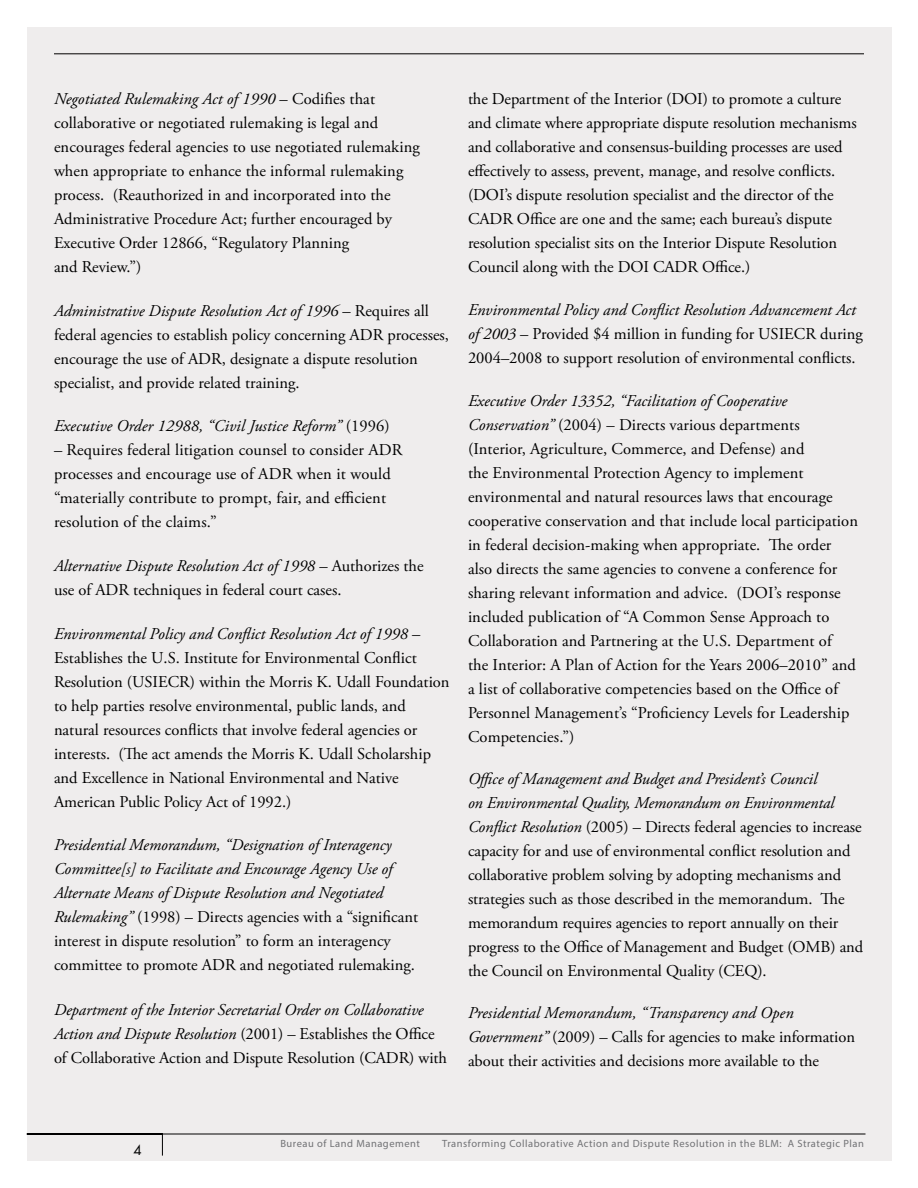
<style>
.page{position:relative;width:918px;height:1188px;background:#fff}
.page>*{position:absolute;margin:0;border:0;box-sizing:border-box;transform-origin:0 0}
.body_text{font:16.5px/24px "Adobe Garamond Pro";color:#000}
.body_text-2{font:italic 16.5px/24px "Adobe Garamond Pro";color:#000}
.t1{font:13.5px "Futura";color:#000}
.t2{font:10.5px "Myriad Pro";letter-spacing:.05em;color:#717275}
.s1{font-style:italic}
.s2{font-style:normal}
</style>
<div class="page">
<div style="left:27px;top:27px;width:864px;height:1134px;background:#efeded"></div>
<svg style="left:26px;top:1134px;width:840px;height:22px"></svg>
<hr style="left:54px;top:54px;width:810px;height:1px;background:#000">
<p class="body_text" style="left:54px;top:87px;width:367px"><span class="s1">Negotiated Rulemaking Act of 1990</span> – Codifies that collaborative or negotiated rulemaking is legal and encourages federal agencies to use negotiated rulemaking when appropriate to enhance the informal rulemaking process. (Reauthorized in and incorporated into the Administrative Procedure Act; further encouraged by Executive Order 12866, “Regulatory Planning<br>and Review.”)</p>
<p class="body_text" style="left:54px;top:299px;width:397px"><span class="s1">Administrative Dispute Resolution Act of 1996</span> – Requires all federal agencies to establish policy concerning ADR processes, encourage the use of ADR, designate a dispute resolution specialist, and provide related training.</p>
<p class="body_text-2" style="left:54px;top:415px;width:337px">Executive Order 12988, “Civil Justice Reform” <span class="s2">(1996)</span></p>
<p class="body_text" style="left:54px;top:439px;width:350px">– Requires federal litigation counsel to consider ADR processes and encourage use of ADR when it would “materially contribute to prompt, fair, and efficient resolution of the claims.”</p>
<p class="body_text" style="left:54px;top:554px;width:371px"><span class="s1">Alternative Dispute Resolution Act of 1998</span> – Authorizes the use of ADR techniques in federal court cases.</p>
<p class="body_text" style="left:54px;top:622px;width:397px"><span class="s1">Environmental Policy and Conflict Resolution Act of 1998</span> – Establishes the U.S. Institute for Environmental Conflict Resolution (USIECR) within the Morris K. Udall Foundation to help parties resolve environmental, public lands, and natural resources conflicts that involve federal agencies or interests. (The act amends the Morris K. Udall Scholarship and Excellence in National Environmental and Native American Public Policy Act of 1992.)</p>
<p class="body_text-2" style="left:54px;top:834px;width:366px">Presidential Memorandum, “Designation of Interagency Committee[s] to Facilitate and Encourage Agency Use of Alternate Means of Dispute Resolution and Negotiated Rulemaking” <span class="s2">(1998) – Directs agencies with a “significant interest in dispute resolution” to form an interagency committee to promote ADR and negotiated rulemaking.</span></p>
<p class="body_text-2" style="left:54px;top:998px;width:394px">Department of the Interior Secretarial Order on Collaborative<br>Action and Dispute Resolution <span class="s2">(2001) – Establishes the Office of Collaborative Action and Dispute Resolution (CADR) with</span></p>
<p class="body_text" style="left:468px;top:87px;width:390px">the Department of the Interior (DOI) to promote a culture and climate where appropriate dispute resolution mechanisms and collaborative and consensus-building processes are used effectively to assess, prevent, manage, and resolve conflicts. (DOI’s dispute resolution specialist and the director of the CADR Office are one and the same; each bureau’s dispute resolution specialist sits on the Interior Dispute Resolution Council along with the DOI CADR Office.)</p>
<p class="body_text" style="left:468px;top:298px;width:396px"><span class="s1">Environmental Policy and Conflict Resolution Advancement Act of 2003</span> – Provided $4 million in funding for USIECR during<br>2004–2008 to support resolution of environmental conflicts.</p>
<p class="body_text" style="left:468px;top:390px;width:392px"><span class="s1">Executive Order 13352, “Facilitation of Cooperative Conservation”</span> (2004) – Directs various departments (Interior, Agriculture, Commerce, and Defense) and<br>the Environmental Protection Agency to implement environmental and natural resources laws that encourage cooperative conservation and that include local participation in federal decision-making when appropriate. The order also directs the same agencies to convene a conference for sharing relevant information and advice. (DOI’s response included publication of “A Common Sense Approach to Collaboration and Partnering at the U.S. Department of<br>the Interior: A Plan of Action for the Years 2006–2010” and a list of collaborative competencies based on the Office of Personnel Management’s “Proficiency Levels for Leadership Competencies.”)</p>
<p class="body_text" style="left:468px;top:767px;width:397px"><span class="s1">Office of Management and Budget and President’s Council<br>on Environmental Quality, Memorandum on Environmental Conflict Resolution</span> (2005) – Directs federal agencies to increase capacity for and use of environmental conflict resolution and collaborative problem solving by adopting mechanisms and strategies such as those described in the memorandum. The memorandum requires agencies to report annually on their progress to the Office of Management and Budget (OMB) and the Council on Environmental Quality (CEQ).</p>
<p class="body_text" style="left:468px;top:1001px;width:389px"><span class="s1">Presidential Memorandum, “Transparency and Open<br>Government”</span> (2009) – Calls for agencies to make information about their activities and decisions more available to the</p>
<p class="t1" style="left:133px;top:1141px;width:10px">4</p>
<p class="t2" style="left:280px;top:1137px;width:141px">Bureau of Land Management</p>
<p class="t2" style="left:442px;top:1137px;width:423px">Transforming Collaborative Action and Dispute Resolution in the BLM: A Strategic Plan</p>
</div>
